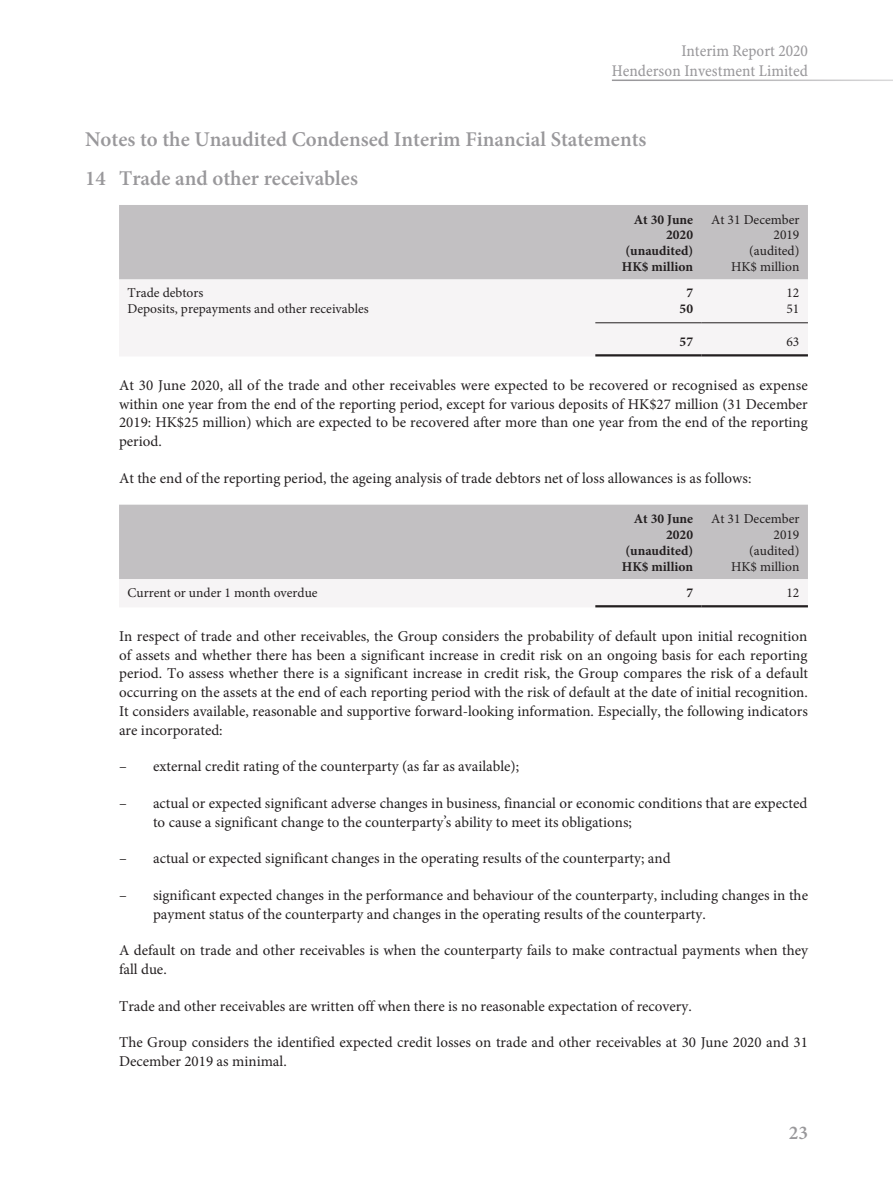
<style>
.page{position:relative;width:893px;height:1191px;background:#fff}
.page>*{position:absolute;margin:0;border:0;box-sizing:border-box;transform-origin:0 0}
.t1{font:600 21px "Minion Pro";color:#99989b}
.t2{font:600 19.5px "Minion Pro";color:#99989b}
.t3{font:16.5px/19.5px "Minion Pro Cn Capt";color:#99989b;text-align:right}
.t4{font:15px/18.8px "Minion Pro";color:#231f20}
.t5{font:13.5px "Minion Pro";color:#231f20}
.t6{font:700 13.5px "Minion Pro";color:#231f20}
</style>
<div class="page">
<div style="left:119px;top:205px;width:689px;height:74px;background:#c2c0c2"></div>
<div style="left:119px;top:279px;width:689px;height:77px;background:#f6f4f5"></div>
<hr style="left:595px;top:322px;width:107px;height:1px;background:#231f20">
<hr style="left:702px;top:322px;width:106px;height:1px;background:#231f20">
<hr style="left:595px;top:354px;width:107px;height:2px;background:#231f20">
<hr style="left:702px;top:354px;width:106px;height:2px;background:#231f20">
<div style="left:119px;top:504px;width:689px;height:75px;background:#c2c0c2"></div>
<div style="left:119px;top:579px;width:689px;height:28px;background:#f6f4f5"></div>
<hr style="left:595px;top:605px;width:107px;height:2px;background:#231f20">
<hr style="left:702px;top:605px;width:106px;height:2px;background:#231f20">
<hr style="left:612px;top:80px;width:281px;height:1px;background:#99989b">
<p class="t3" style="left:612px;top:42px;width:198px">Interim Report 2020<br>Henderson Investment Limited</p>
<h1 class="t1" style="left:85px;top:125px;width:563px">Notes to the Unaudited Condensed Interim Financial Statements</h1>
<h1 class="t1" style="left:85px;top:164px;width:274px">14 Trade and other receivables</h1>
<p class="t6" style="left:634px;top:210px;width:61px">At 30 June</p>
<p class="t5" style="left:711px;top:210px;width:90px">At 31 December</p>
<p class="t6" style="left:666px;top:226px;width:28px">2020</p>
<p class="t5" style="left:773px;top:226px;width:27px">2019</p>
<p class="t6" style="left:625px;top:241px;width:69px">(unaudited)</p>
<p class="t5" style="left:749px;top:242px;width:52px">(audited)</p>
<p class="t6" style="left:622px;top:257px;width:73px">HK$ million</p>
<p class="t5" style="left:731px;top:258px;width:70px">HK$ million</p>
<p class="t5" style="left:128px;top:283px;width:77px">Trade debtors</p>
<p class="t6" style="left:686px;top:283px;width:8px">7</p>
<p class="t5" style="left:786px;top:283px;width:14px">12</p>
<p class="t5" style="left:128px;top:300px;width:243px">Deposits, prepayments and other receivables</p>
<p class="t6" style="left:680px;top:299px;width:15px">50</p>
<p class="t5" style="left:786px;top:300px;width:14px">51</p>
<p class="t6" style="left:680px;top:332px;width:15px">57</p>
<p class="t5" style="left:786px;top:332px;width:14px">63</p>
<p class="t4" style="left:119px;top:376px;width:690px;text-align:justify">At 30 June 2020, all of the trade and other receivables were expected to be recovered or recognised as expense within one year from the end of the reporting period, except for various deposits of HK$27 million (31 December 2019: HK$25 million) which are expected to be recovered after more than one year from the end of the reporting period.</p>
<p class="t4" style="left:119px;top:469px;width:634px">At the end of the reporting period, the ageing analysis of trade debtors net of loss allowances is as follows:</p>
<p class="t6" style="left:634px;top:509px;width:61px">At 30 June</p>
<p class="t5" style="left:711px;top:510px;width:90px">At 31 December</p>
<p class="t6" style="left:666px;top:525px;width:28px">2020</p>
<p class="t5" style="left:773px;top:526px;width:27px">2019</p>
<p class="t6" style="left:625px;top:541px;width:69px">(unaudited)</p>
<p class="t5" style="left:749px;top:541px;width:52px">(audited)</p>
<p class="t6" style="left:622px;top:557px;width:73px">HK$ million</p>
<p class="t5" style="left:731px;top:557px;width:70px">HK$ million</p>
<p class="t5" style="left:128px;top:583px;width:192px">Current or under 1 month overdue</p>
<p class="t6" style="left:686px;top:583px;width:8px">7</p>
<p class="t5" style="left:786px;top:583px;width:14px">12</p>
<p class="t4" style="left:119px;top:626px;width:691px;text-align:justify">In respect of trade and other receivables, the Group considers the probability of default upon initial recognition of assets and whether there has been a significant increase in credit risk on an ongoing basis for each reporting period. To assess whether there is a significant increase in credit risk, the Group compares the risk of a default occurring on the assets at the end of each reporting period with the risk of default at the date of initial recognition.<br>It considers available, reasonable and supportive forward-looking information. Especially, the following indicators are incorporated:</p>
<p class="t4" style="left:119px;top:757px;width:402px">– external credit rating of the counterparty (as far as available);</p>
<p class="t4" style="left:153px;top:793px;width:656px;text-indent:-34px">– actual or expected significant adverse changes in business, financial or economic conditions that are expected to cause a significant change to the counterparty’s ability to meet its obligations;</p>
<p class="t4" style="left:119px;top:849px;width:553px">– actual or expected significant changes in the operating results of the counterparty; and</p>
<p class="t4" style="left:153px;top:885px;width:656px;text-indent:-34px">– significant expected changes in the performance and behaviour of the counterparty, including changes in the payment status of the counterparty and changes in the operating results of the counterparty.</p>
<p class="t4" style="left:119px;top:941px;width:690px">A default on trade and other receivables is when the counterparty fails to make contractual payments when they fall due.</p>
<p class="t4" style="left:119px;top:996px;width:574px">Trade and other receivables are written off when there is no reasonable expectation of recovery.</p>
<p class="t4" style="left:119px;top:1033px;width:690px">The Group considers the identified expected credit losses on trade and other receivables at 30 June 2020 and 31<br>December 2019 as minimal.</p>
<h2 class="t2" style="left:789px;top:1119px;width:21px">23</h2>
</div>
